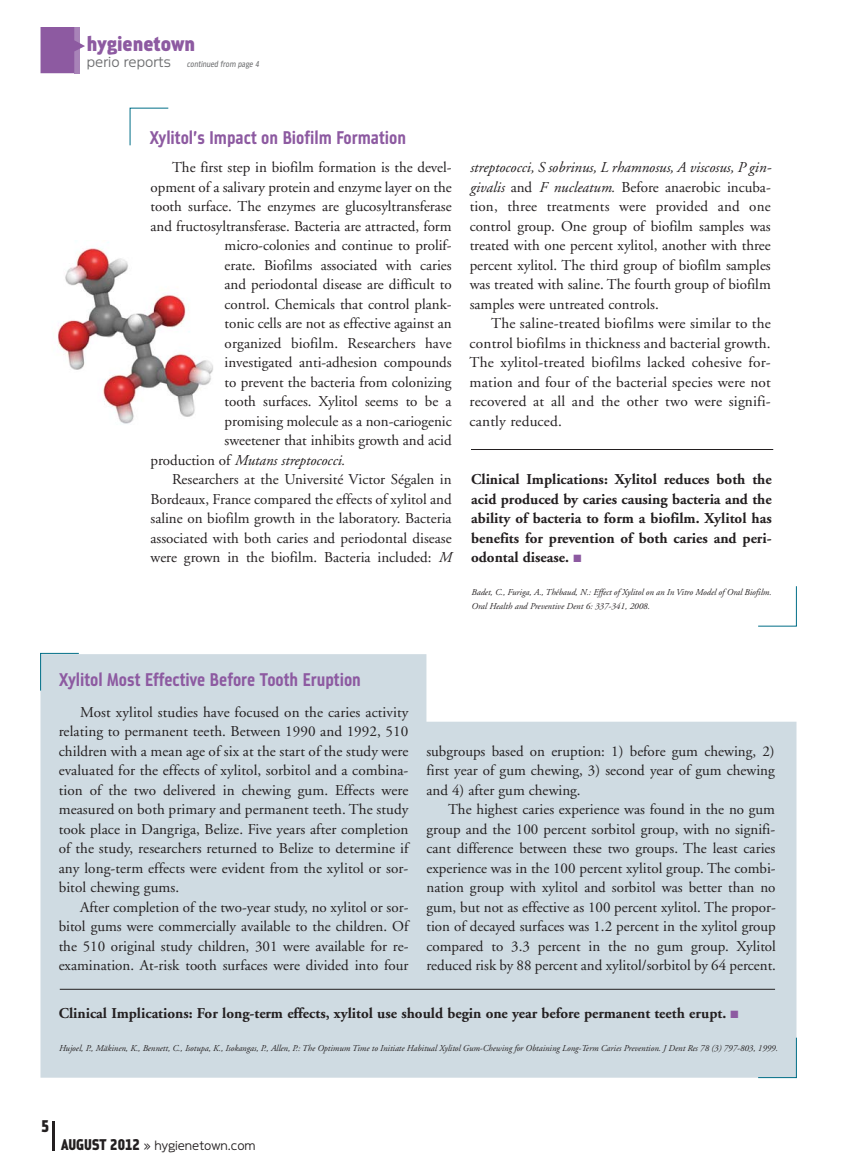
<style>
.page{position:relative;width:864px;height:1175px;background:#fff}
.page>*{position:absolute;margin:0;border:0;box-sizing:border-box;transform-origin:0 0}
.t1{font:21.75px "Metroflex Uni Hvy";color:#8d5aa1}
.t2{font:700 19.5px "Metroflex Narrow";color:#8d5aa1}
.t3{font:18px "Metroflex Narrow Hvy";color:#231f20}
.t4{font:300 15.3px "Metroflex Wide";color:#6d6e70}
.t5{font:15px/19.5px "Adobe Garamond";letter-spacing:-.005em;color:#231f20;text-align:justify}
.t6{font:700 15px/19.5px "Adobe Garamond";color:#231f20;text-align:justify}
.t7{font:italic 15px "Adobe Garamond";letter-spacing:-.005em;color:#231f20}
.t8{font:300 13.5px "Metroflex Wide";color:#231f20}
.t9{font:italic 9px/13.5px "Adobe Garamond";color:#231f20}
.t10{font:italic 9px "Metroflex Narrow";color:#6d6e70}
.s1{font-style:normal}
.s2{font-style:italic}
.s3{color:#8d5aa1}
.s4{font-family:"Metroflex Narrow Hvy";font-weight:400;font-size:16.5px}
</style>
<div class="page">
<hr style="left:53px;top:1120px;width:2px;height:30px;background:#231f20">
<svg style="left:41px;top:27px;width:44px;height:46px;background:#9c70ad"></svg>
<svg style="left:40px;top:654px;width:757px;height:423px;background:#d2dde4"></svg>
<svg style="left:40px;top:653px;width:39px;height:38px"></svg>
<hr style="left:471px;top:449px;width:302px;height:1px;background:#231f20">
<div style="left:758px;top:1037px;width:39px;height:40px;background:#cfdbe2"></div>
<hr style="left:60px;top:989px;width:715px;height:1px;background:#231f20">
<svg style="left:758px;top:586px;width:39px;height:40px"></svg>
<svg style="left:130px;top:108px;width:39px;height:38px"></svg>
<img style="left:58px;top:242px;width:155px;height:182px">
<h1 class="t1" style="left:87px;top:37px;width:110px">hygienetown</h1>
<p class="t4" style="left:87px;top:56px;width:86px">perio reports</p>
<p class="t10" style="left:187px;top:60px;width:74px">continued from page 4</p>
<h2 class="t2" style="left:150px;top:131px;width:258px">Xylitol’s Impact on Biofilm Formation</h2>
<p class="t5" style="left:172px;top:159px;width:281px">The first step in biofilm formation is the devel-</p>
<p class="t5" style="left:151px;top:178px;width:303px">opment of a salivary protein and enzyme layer on the</p>
<p class="t5" style="left:151px;top:198px;width:303px">tooth surface. The enzymes are glucosyltransferase</p>
<p class="t5" style="left:151px;top:217px;width:303px">and fructosyltransferase. Bacteria are attracted, form</p>
<p class="t5" style="left:225px;top:237px;width:229px">micro-colonies and continue to prolif-</p>
<p class="t5" style="left:225px;top:256px;width:229px">erate. Biofilms associated with caries</p>
<p class="t5" style="left:225px;top:276px;width:229px">and periodontal disease are difficult to</p>
<p class="t5" style="left:225px;top:295px;width:229px">control. Chemicals that control plank-</p>
<p class="t5" style="left:225px;top:315px;width:228px">tonic cells are not as effective against an</p>
<p class="t5" style="left:225px;top:334px;width:229px">organized biofilm. Researchers have</p>
<p class="t5" style="left:225px;top:354px;width:229px">investigated anti-adhesion compounds</p>
<p class="t5" style="left:225px;top:373px;width:229px">to prevent the bacteria from colonizing</p>
<p class="t5" style="left:225px;top:393px;width:229px">tooth surfaces. Xylitol seems to be a</p>
<p class="t5" style="left:225px;top:412px;width:229px">promising molecule as a non-cariogenic</p>
<p class="t5" style="left:225px;top:432px;width:229px">sweetener that inhibits growth and acid</p>
<p class="t7" style="left:151px;top:454px;width:196px"><span class="s1">production of</span> Mutans streptococci.</p>
<p class="t5" style="left:172px;top:471px;width:281px">Researchers at the Université Victor Ségalen in</p>
<p class="t5" style="left:151px;top:490px;width:303px">Bordeaux, France compared the effects of xylitol and</p>
<p class="t5" style="left:151px;top:510px;width:303px">saline on biofilm growth in the laboratory. Bacteria</p>
<p class="t5" style="left:151px;top:529px;width:303px">associated with both caries and periodontal disease</p>
<p class="t5" style="left:151px;top:549px;width:303px">were grown in the biofilm. Bacteria included: <span class="s2">M</span></p>
<p class="t5" style="left:470px;top:159px;width:303px"><span class="s2">streptococci, S sobrinus, L rhamnosus, A viscosus, P gin&shy;givalis</span> and <span class="s2">F nucleatum.</span> Before anaerobic incuba&shy;tion, three treatments were provided and one control group. One group of biofilm samples was treated with one percent xylitol, another with three percent xylitol. The third group of biofilm samples was treated with saline. The fourth group of biofilm samples were untreated controls.</p>
<p class="t5" style="left:470px;top:315px;width:303px;text-indent:22px">The saline-treated biofilms were similar to the control biofilms in thickness and bacterial growth.<br>The xylitol-treated biofilms lacked cohesive for&shy;mation and four of the bacterial species were not recovered at all and the other two were signifi&shy;cantly reduced.</p>
<p class="t6" style="left:471px;top:471px;width:302px">Clinical Implications: Xylitol reduces both the acid produced by caries causing bacteria and the ability of bacteria to form a biofilm. Xylitol has benefits for prevention of both caries and peri&shy;odontal disease. <span class="s3">■</span></p>
<p class="t9" style="left:471px;top:586px;width:302px">Badet, C., Furiga, A., Thébaud, N.: Effect of Xylitol on an In Vitro Model of Oral Biofilm.<br>Oral Health and Preventive Dent 6: 337-341, 2008.</p>
<h2 class="t2" style="left:59px;top:673px;width:303px">Xylitol Most Effective Before Tooth Eruption</h2>
<p class="t5" style="left:59px;top:703px;width:351px;text-indent:22px">Most xylitol studies have focused on the caries activity relating to permanent teeth. Between 1990 and 1992, 510 children with a mean age of six at the start of the study were evaluated for the effects of xylitol, sorbitol and a combina&shy;tion of the two delivered in chewing gum. Effects were measured on both primary and permanent teeth. The study took place in Dangriga, Belize. Five years after completion of the study, researchers returned to Belize to determine if any long-term effects were evident from the xylitol or sor&shy;bitol chewing gums.</p>
<p class="t5" style="left:59px;top:898px;width:351px;text-indent:22px">After completion of the two-year study, no xylitol or sor&shy;bitol gums were commercially available to the children. Of the 510 original study children, 301 were available for re&shy;examination. At-risk tooth surfaces were divided into four</p>
<p class="t5" style="left:426px;top:742px;width:350px">subgroups based on eruption: 1) before gum chewing, 2) first year of gum chewing, 3) second year of gum chewing and 4) after gum chewing.</p>
<p class="t5" style="left:426px;top:801px;width:351px;text-indent:22px">The highest caries experience was found in the no gum group and the 100 percent sorbitol group, with no signifi&shy;cant difference between these two groups. The least caries experience was in the 100 percent xylitol group. The combi&shy;nation group with xylitol and sorbitol was better than no gum, but not as effective as 100 percent xylitol. The propor&shy;tion of decayed surfaces was 1.2 percent in the xylitol group compared to 3.3 percent in the no gum group. Xylitol reduced risk by 88 percent and xylitol/sorbitol by 64 percent.</p>
<p class="t6" style="left:59px;top:1004px;width:681px">Clinical Implications: For long-term effects, xylitol use should begin one year before permanent teeth erupt. <span class="s3">■</span></p>
<p class="t9" style="left:59px;top:1042px;width:720px">Hujoel, P., Mäkinen, K., Bennett, C., Isotupa, K., Isokangas, P., Allen, P.: The Optimum Time to Initiate Habitual Xylitol Gum-Chewing for Obtaining Long-Term Caries Prevention. J Dent Res 78 (3) 797-803, 1999.</p>
<p class="t3" style="left:41px;top:1120px;width:10px">5</p>
<p class="t8" style="left:61px;top:1140px;width:196px"><span class="s4">AUGUST 2012</span> » hygienetown.com</p>
</div>
